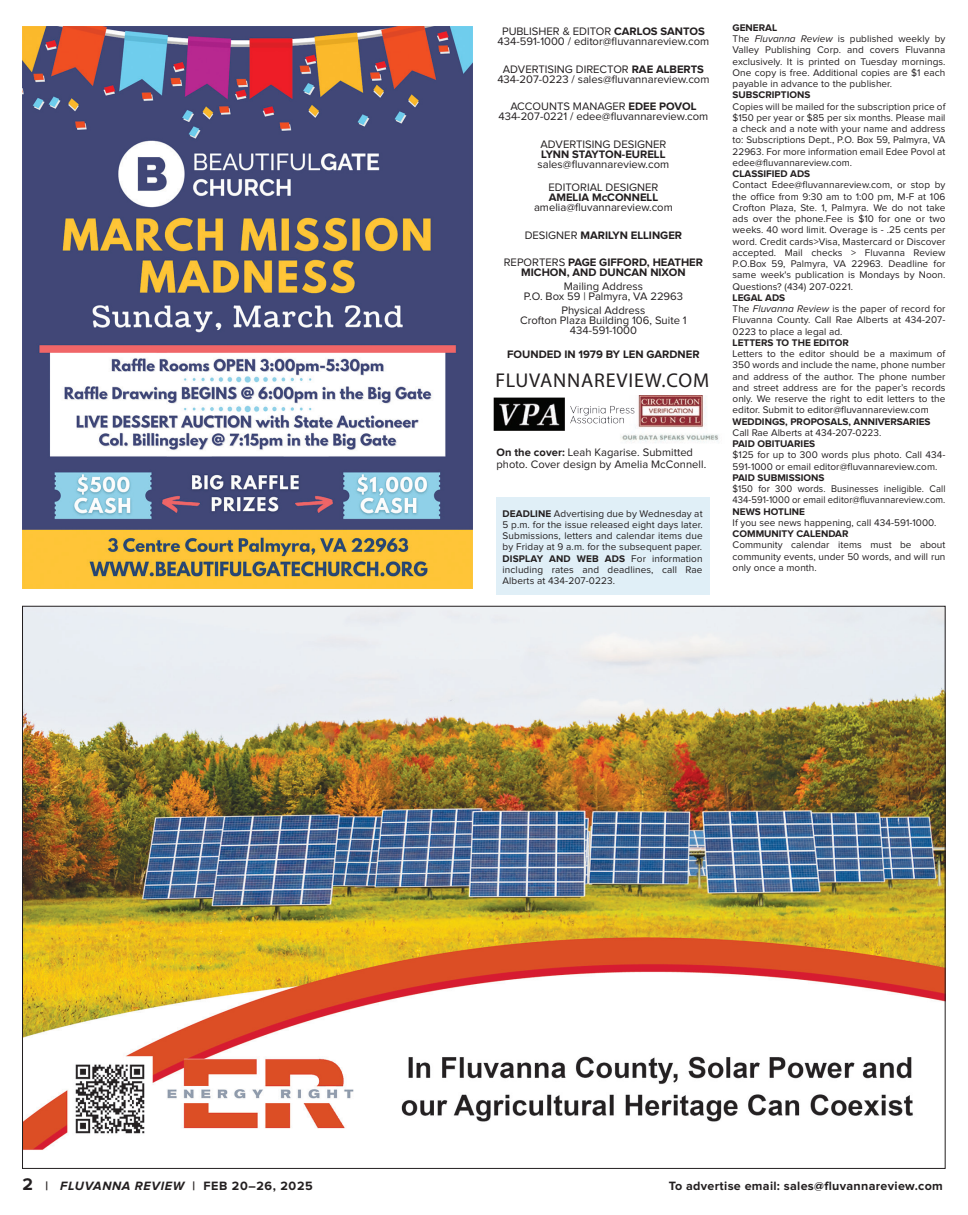
<style>
.page{position:relative;width:968px;height:1215px;background:#fff}
.page>*{position:absolute;margin:0;border:0;box-sizing:border-box;transform-origin:0 0}
.t1{font:20px "Myriad Pro";letter-spacing:.04em;color:#231f20}
.t2{font:700 12.5px "Proxima Nova";letter-spacing:.025em;color:#231f20}
.t3{font:700 12.5px "Proxima Nova";letter-spacing:.05em;color:#231f20}
.Body_Copy{font:11.25px/10px "Proxima Nova";color:#231f20;text-align:center}
.t4{font:700 11.25px/10px "Proxima Nova";color:#231f20;text-align:center}
.Body_Copy-2{font:10px/11.2px "Proxima Nova";letter-spacing:.005em;color:#231f20;text-align:justify}
.Masthead_Info_Bold{font:700 10px/11.2px "Proxima Nova";color:#231f20}
.Body_Copy-3{font:10px/11.2px "Proxima Nova";letter-spacing:.005em;color:#231f20;scale:.95 1}
.s1{font-weight:700}
.s2{font-weight:400}
.s3{font-style:italic}
.s4{font-size:17.5px}
</style>
<div class="page">
<img style="left:620px;top:395px;width:99px;height:48px">
<img style="left:493px;top:395px;width:147px;height:40px">
<div style="left:495px;top:497px;width:214px;height:97px;background:#e0eff7"></div>
<img style="left:22px;top:26px;width:451px;height:563px">
<img style="left:24px;top:608px;width:919px;height:542px">
<p class="Body_Copy" style="left:497px;top:27px;width:213px">PUBLISHER &amp; EDITOR <span class="s1">CARLOS SANTOS<br></span>434-591-1000 / editor@fluvannareview.com</p>
<p class="Body_Copy" style="left:497px;top:64px;width:214px">ADVERTISING DIRECTOR <span class="s1">RAE ALBERTS<br></span>434-207-0223 / sales@fluvannareview.com</p>
<p class="Body_Copy" style="left:498px;top:102px;width:211px">ACCOUNTS MANAGER <span class="s1">EDEE POVOL<br></span>434-207-0221 / edee@fluvannareview.com</p>
<p class="Body_Copy" style="left:537px;top:139px;width:133px">ADVERTISING DESIGNER<br><span class="s1">LYNN STAYTON-EURELL </span>sales@fluvannareview.com</p>
<p class="Body_Copy" style="left:534px;top:183px;width:140px">EDITORIAL DESIGNER<br><span class="s1">AMELIA McCONNELL </span>amelia@fluvannareview.com</p>
<p class="t4" style="left:524px;top:231px;width:159px"><span class="s2">DESIGNER</span> MARILYN ELLINGER</p>
<p class="t4" style="left:504px;top:258px;width:201px"><span class="s2">REPORTERS</span> PAGE GIFFORD, HEATHER<br>MICHON, AND DUNCAN NIXON</p>
<p class="Body_Copy" style="left:523px;top:282px;width:161px">Mailing Address<br>P.O. Box 59 | Palmyra, VA 22963</p>
<p class="Body_Copy" style="left:520px;top:306px;width:168px">Physical Address<br>Crofton Plaza Building 106, Suite 1<br>434-591-1000</p>
<p class="t4" style="left:507px;top:349px;width:194px">FOUNDED IN 1979 BY LEN GARDNER</p>
<p class="t1" style="left:495px;top:368px;width:215px">FLUVANNAREVIEW.COM</p>
<p class="Body_Copy" style="left:496px;top:446px;width:211px;line-height:12.5px;text-align:left"><span class="s1">On the cover:</span> Leah Kagarise. Submitted photo. Cover design by Amelia McConnell.</p>
<p class="Body_Copy-2" style="left:502px;top:508px;width:201px"><span class="s1">DEADLINE</span> Advertising due by Wednesday at 5 p.m. for the issue released eight days later.<br>Submissions, letters and calendar items due by Friday at 9 a.m. for the subsequent paper.</p>
<p class="Body_Copy-2" style="left:502px;top:553px;width:201px"><span class="s1">DISPLAY AND WEB ADS</span> For information including rates and deadlines, call Rae Alberts at 434-207-0223.</p>
<p class="Masthead_Info_Bold" style="left:732px;top:22px;width:46px">GENERAL</p>
<p class="Body_Copy-2" style="left:732px;top:34px;width:214px">The <span class="s3">Fluvanna Review</span> is published weekly by Valley Publishing Corp. and covers Fluvanna exclusively. It is printed on Tuesday mornings.<br>One copy is free. Additional copies are $1 each payable in advance to the publisher.</p>
<p class="Masthead_Info_Bold" style="left:732px;top:90px;width:79px">SUBSCRIPTIONS</p>
<p class="Body_Copy-2" style="left:732px;top:101px;width:214px">Copies will be mailed for the subscription price of $150 per year or $85 per six months. Please mail a check and a note with your name and address to: Subscriptions Dept., P.O. Box 59, Palmyra, VA 22963. For more information email Edee Povol at edee@fluvannareview.com.</p>
<p class="Masthead_Info_Bold" style="left:732px;top:169px;width:79px">CLASSIFIED ADS</p>
<p class="Body_Copy-2" style="left:732px;top:180px;width:214px">Contact Edee@fluvannareview.com, or stop by the office from 9:30 am to 1:00 pm, M-F at 106<br>Crofton Plaza, Ste. 1, Palmyra. We do not take ads over the phone.Fee is $10 for one or two weeks. 40 word limit. Overage is - .25 cents per word. Credit cards&gt;Visa, Mastercard or Discover accepted. Mail checks &gt; Fluvanna Review P.O.Box 59, Palmyra, VA 22963. Deadline for same week's publication is Mondays by Noon.<br>Questions? (434) 207-0221.</p>
<p class="Masthead_Info_Bold" style="left:732px;top:292px;width:54px">LEGAL ADS</p>
<p class="Body_Copy-2" style="left:732px;top:304px;width:214px">The <span class="s3">Fluvanna Review</span> is the paper of record for Fluvanna County. Call Rae Alberts at 434-207- 0223 to place a legal ad.</p>
<p class="Masthead_Info_Bold" style="left:732px;top:337px;width:118px">LETTERS TO THE EDITOR</p>
<p class="Body_Copy-2" style="left:732px;top:349px;width:214px">Letters to the editor should be a maximum of 350 words and include the name, phone number and address of the author. The phone number and street address are for the paper’s records only. We reserve the right to edit letters to the editor. Submit to editor@fluvannareview.com</p>
<p class="Masthead_Info_Bold" style="left:732px;top:416px;width:199px">WEDDINGS, PROPOSALS, ANNIVERSARIES<br><span class="s2">Call Rae Alberts at 434-207-0223.</span></p>
<p class="Masthead_Info_Bold" style="left:732px;top:439px;width:84px">PAID OBITUARIES</p>
<p class="Body_Copy-2" style="left:732px;top:450px;width:214px">$125 for up to 300 words plus photo. Call 434-<br>591-1000 or email editor@fluvannareview.com.</p>
<p class="Masthead_Info_Bold" style="left:732px;top:472px;width:93px">PAID SUBMISSIONS</p>
<p class="Body_Copy-3" style="left:732px;top:484px;width:225px">$150 for 300 words. Businesses ineligible. Call<br>434-591-1000 or email editor@fluvannareview.com.</p>
<p class="Masthead_Info_Bold" style="left:732px;top:506px;width:74px">NEWS HOTLINE</p>
<p class="Body_Copy-2" style="left:732px;top:517px;width:205px">If you see news happening, call 434-591-1000.</p>
<p class="Masthead_Info_Bold" style="left:732px;top:529px;width:117px">COMMUNITY CALENDAR</p>
<p class="Body_Copy-2" style="left:732px;top:540px;width:214px">Community calendar items must be about community events, under 50 words, and will run only once a month.</p>
<p class="t3" style="left:22px;top:1180px;width:292px"><span class="s4">2</span> | <span class="s3">FLUVANNA REVIEW</span> | FEB 20–26, 2025</p>
<p class="t2" style="left:668px;top:1180px;width:276px">To advertise email: sales@fluvannareview.com</p>
</div>
